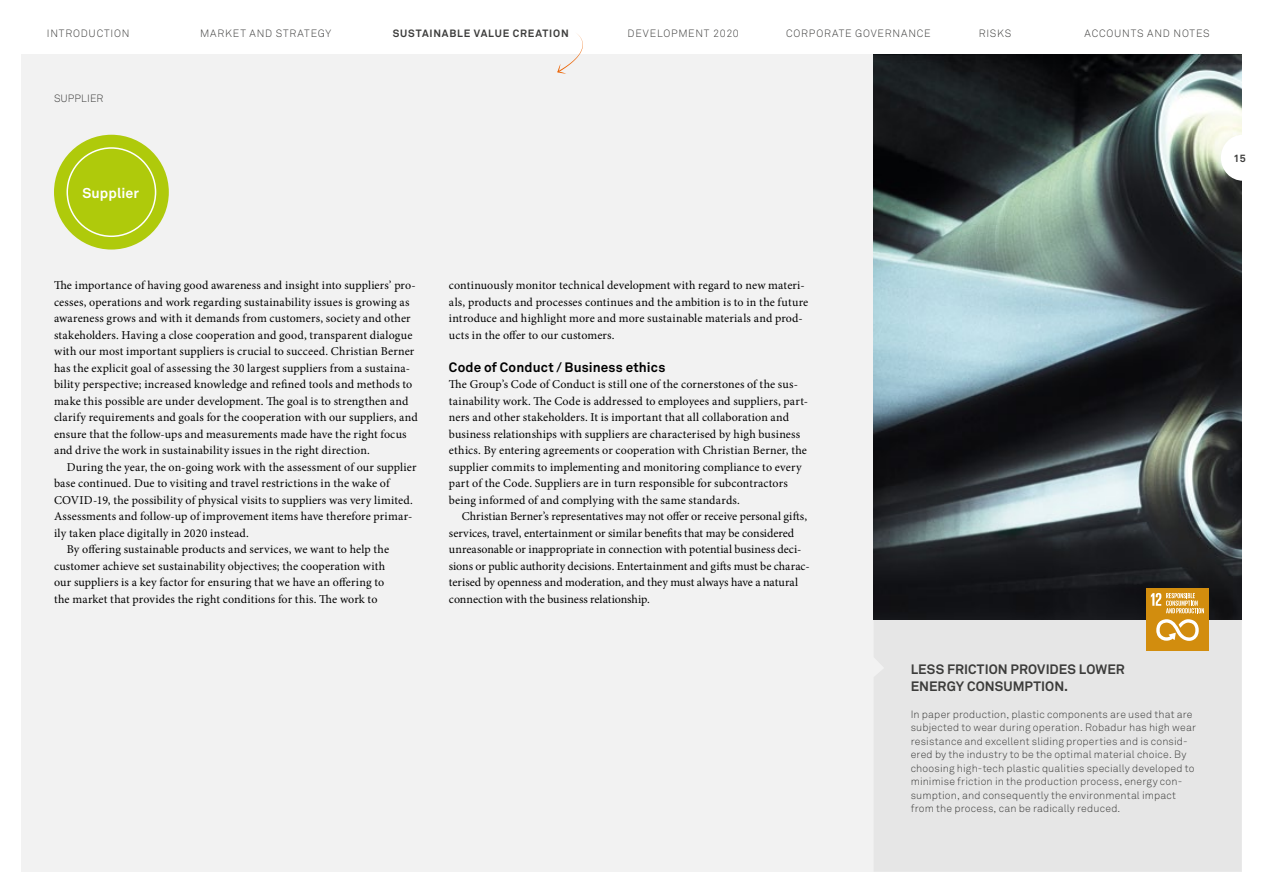
<style>
.page{position:relative;width:1263px;height:893px;background:#fff}
.page>*{position:absolute;margin:0;border:0;box-sizing:border-box;transform-origin:0 0}
.t1{font:700 14.1px "Akkurat Pro";letter-spacing:.005em;color:#fff}
.t2{font:700 13.5px/16.5px "Akkurat Pro";letter-spacing:.005em;color:#3c3c3b}
.t3{font:700 13.5px "Akkurat Pro";letter-spacing:.01em;color:#000}
.t4{font:12px/16.5px "Minion Pro";letter-spacing:.01em;color:#000}
.t5{font:10.5px/13.5px "Akkurat Light Pro";letter-spacing:.015em;color:#3c3c3b}
.t6{font:10.5px "Akkurat Light Pro";letter-spacing:.075em;color:#3c3c3b}
.t7{font:700 10.5px "Akkurat Pro";letter-spacing:.075em;color:#3c3c3b}
.t8{font:10.5px "Akkurat Light Pro";letter-spacing:.08em;color:#3c3c3b}
.t9{font:10.5px "Akkurat Light Pro";letter-spacing:.065em;color:#3c3c3b}
</style>
<div class="page">
<div style="left:21px;top:54px;width:1221px;height:818px;background:#f2f2f2"></div>
<div style="left:873px;top:619px;width:369px;height:252px;background:#e6e6e6"></div>
<img style="left:873px;top:54px;width:369px;height:565px">
<div style="left:1146px;top:588px;width:63px;height:63px;background:#d28d0e"></div>
<svg style="left:1156px;top:619px;width:43px;height:22px"></svg>
<svg style="left:1151px;top:593px;width:53px;height:20px"></svg>
<div style="left:54px;top:135px;width:115px;height:115px;background:#afca0b;border-radius:50%"></div>
<div style="left:67px;top:147px;width:89px;height:90px;border:2px solid #fff;border-radius:50%"></div>
<svg style="left:1221px;top:135px;width:21px;height:46px"></svg>
<svg style="left:557px;top:34px;width:26px;height:40px"></svg>
<p class="t6" style="left:47px;top:27px;width:84px">INTRODUCTION</p>
<p class="t8" style="left:200px;top:27px;width:133px">MARKET AND STRATEGY</p>
<p class="t7" style="left:393px;top:27px;width:177px">SUSTAINABLE VALUE CREATION</p>
<p class="t9" style="left:628px;top:27px;width:113px">DEVELOPMENT 2020</p>
<p class="t6" style="left:786px;top:27px;width:146px">CORPORATE GOVERNANCE</p>
<p class="t5" style="left:979px;top:27px;width:34px">RISKS</p>
<p class="t6" style="left:1084px;top:27px;width:127px">ACCOUNTS AND NOTES</p>
<p class="t5" style="left:54px;top:92px;width:51px">SUPPLIER</p>
<p class="t1" style="left:83px;top:184px;width:58px">Supplier</p>
<p class="t7" style="left:1233px;top:152px;width:14px">15</p>
<p class="t4" style="left:54px;top:277px;width:365px">The importance of having good awareness and insight into suppliers’ pro&shy;cesses, operations and work regarding sustainability issues is growing as awareness grows and with it demands from customers, society and other stakeholders. Having a close cooperation and good, transparent dialogue with our most important suppliers is crucial to succeed. Christian Berner has the explicit goal of assessing the 30 largest suppliers from a sustaina&shy;bility perspective; increased knowledge and refined tools and methods to make this possible are under development. The goal is to strengthen and clarify requirements and goals for the cooperation with our suppliers, and ensure that the follow-ups and measurements made have the right focus and drive the work in sustainability issues in the right direction.</p>
<p class="t4" style="left:67px;top:459px;width:351px">During the year, the on-going work with the assessment of our supplier</p>
<p class="t4" style="left:54px;top:475px;width:337px">base continued. Due to visiting and travel restrictions in the wake of</p>
<p class="t4" style="left:54px;top:492px;width:360px">COVID-19, the possibility of physical visits to suppliers was very limited.</p>
<p class="t4" style="left:54px;top:508px;width:360px">Assessments and follow-up of improvement items have therefore primar-</p>
<p class="t4" style="left:54px;top:525px;width:196px">ily taken place digitally in 2020 instead.</p>
<p class="t4" style="left:67px;top:541px;width:324px">By offering sustainable products and services, we want to help the</p>
<p class="t4" style="left:54px;top:558px;width:333px">customer achieve set sustainability objectives; the cooperation with</p>
<p class="t4" style="left:54px;top:574px;width:332px">our suppliers is a key factor for ensuring that we have an offering to</p>
<p class="t4" style="left:54px;top:591px;width:325px">the market that provides the right conditions for this. The work to</p>
<p class="t4" style="left:449px;top:277px;width:361px">continuously monitor technical development with regard to new materi&shy;als, products and processes continues and the ambition is to in the future introduce and highlight more and more sustainable materials and prod&shy;ucts in the offer to our customers.</p>
<p class="t3" style="left:449px;top:359px;width:218px">Code of Conduct / Business ethics</p>
<p class="t4" style="left:449px;top:376px;width:361px">The Group’s Code of Conduct is still one of the cornerstones of the sus&shy;tainability work. The Code is addressed to employees and suppliers, part&shy;ners and other stakeholders. It is important that all collaboration and business relationships with suppliers are characterised by high business ethics. By entering agreements or cooperation with Christian Berner, the supplier commits to implementing and monitoring compliance to every part of the Code. Suppliers are in turn responsible for subcontractors being informed of and complying with the same standards.</p>
<p class="t4" style="left:449px;top:508px;width:362px;text-indent:13px">Christian Berner’s representatives may not offer or receive personal gifts, services, travel, entertainment or similar benefits that may be considered unreasonable or inappropriate in connection with potential business deci&shy;sions or public authority decisions. Entertainment and gifts must be charac&shy;terised by openness and moderation, and they must always have a natural connection with the business relationship.</p>
<p class="t2" style="left:911px;top:661px;width:216px">LESS FRICTION PROVIDES LOWER<br>ENERGY CONSUMPTION.</p>
<p class="t5" style="left:911px;top:707px;width:287px">In paper production, plastic components are used that are subjected to wear during operation. Robadur has high wear resistance and excellent sliding properties and is consid&shy;ered by the industry to be the optimal material choice. By choosing high-tech plastic qualities specially developed to minimise friction in the production process, energy con&shy;sumption, and consequently the environmental impact from the process, can be radically reduced.</p>
</div>
